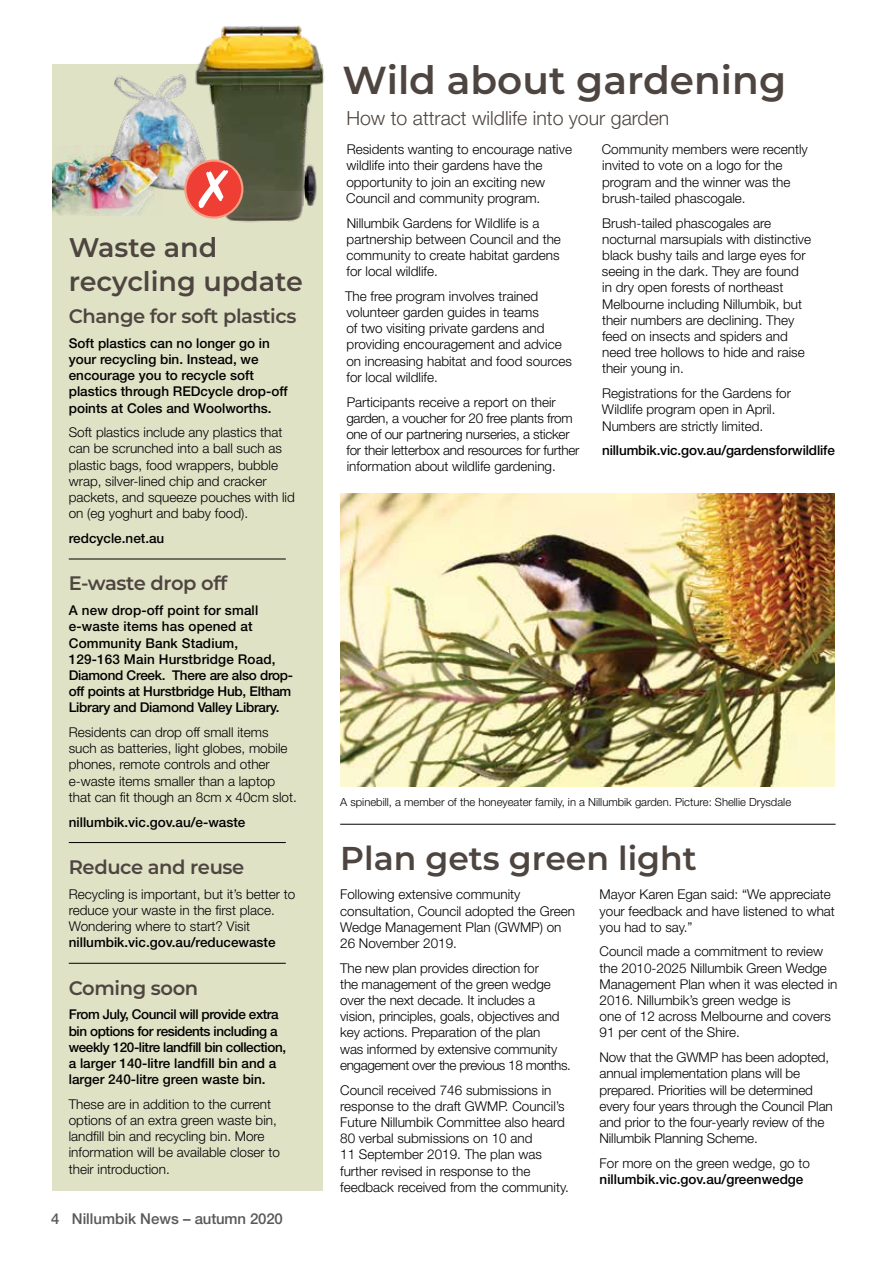
<style>
.page{position:relative;width:893px;height:1263px;background:#fff}
.page>*{position:absolute;margin:0;border:0;box-sizing:border-box;transform-origin:0 0}
.t1{font:600 39px "Montserrat";color:#4e4540}
.t2{font:600 33px "Montserrat";color:#4e4540}
.t3{font:600 27px/34.5px "Montserrat";color:#4e4540}
.t4{font:600 19.5px "Montserrat";letter-spacing:-.02em;color:#4e4540}
.t5{font:300 19.5px "Helvetica Neue LT";color:#4e4540}
.t6{font:500 15px "Helvetica Neue LT";color:#58595b}
.t7{font:300 13.5px/16.2px "Helvetica Neue LT";color:#000}
.t8{font:500 13.5px/16.2px "Helvetica Neue LT";color:#000}
.t9{font:500 13.5px/16.2px "Helvetica Neue LT";letter-spacing:-.02em;color:#000}
.t10{font:300 13.5px/16.2px "Helvetica Neue LT";letter-spacing:-.02em;color:#000}
.t11{font:500 13.5px/16.2px "Helvetica Neue LT";letter-spacing:-.03em;color:#000}
.t12{font:300 11.25px "Helvetica Neue LT";color:#000}
</style>
<div class="page">
<hr style="left:340px;top:824px;width:496px;height:1px;background:#000">
<img style="left:340px;top:493px;width:495px;height:294px">
<div style="left:52px;top:64px;width:270px;height:1127px;background:#e0e2c6"></div>
<hr style="left:69px;top:559px;width:217px;height:1px;background:#000">
<hr style="left:69px;top:842px;width:217px;height:1px;background:#000">
<hr style="left:69px;top:963px;width:217px;height:1px;background:#000">
<img style="left:94px;top:74px;width:94px;height:128px">
<img style="left:120px;top:111px;width:68px;height:72px">
<img style="left:53px;top:163px;width:3px;height:49px">
<img style="left:56px;top:146px;width:106px;height:70px">
<img style="left:188px;top:25px;width:137px;height:167px">
<img style="left:188px;top:192px;width:135px;height:38px">
<div style="left:185px;top:161px;width:57px;height:57px;background:#ef3e33;border-radius:50%"></div>
<div style="left:184px;top:159px;width:59px;height:60px;border:2px solid #f79e85;border-radius:50%"></div>
<svg style="left:198px;top:170px;width:30px;height:38px"></svg>
<h3 class="t3" style="left:69px;top:228px;width:236px">Waste and recycling update</h3>
<h3 class="t4" style="left:69px;top:302px;width:229px">Change for soft plastics</h3>
<p class="t8" style="left:69px;top:335px;width:220px">Soft plastics can no longer go in your recycling bin. Instead, we encourage you to recycle soft plastics through REDcycle drop-off points at Coles and Woolworths.</p>
<p class="t7" style="left:69px;top:424px;width:228px">Soft plastics include any plastics that can be scrunched into a ball such as plastic bags, food wrappers, bubble wrap, silver-lined chip and cracker packets, and squeeze pouches with lid on (eg yoghurt and baby food).</p>
<p class="t8" style="left:69px;top:530px;width:97px">redcycle.net.au</p>
<h3 class="t4" style="left:69px;top:570px;width:160px">E-waste drop off</h3>
<p class="t9" style="left:69px;top:602px;width:226px">A new drop-off point for small e-waste items has opened at<br>Community Bank Stadium,<br>129-163 Main Hurstbridge Road,<br>Diamond Creek. There are also drop&shy;off points at Hurstbridge Hub, Eltham<br>Library and Diamond Valley Library.</p>
<p class="t7" style="left:69px;top:724px;width:230px">Residents can drop off small items such as batteries, light globes, mobile phones, remote controls and other e-waste items smaller than a laptop that can fit though an 8cm x 40cm slot.</p>
<p class="t8" style="left:69px;top:813px;width:178px">nillumbik.vic.gov.au/e-waste</p>
<h3 class="t4" style="left:69px;top:853px;width:177px">Reduce and reuse</h3>
<p class="t7" style="left:69px;top:885px;width:228px">Recycling is important, but it’s better to reduce your waste in the first place.<br>Wondering where to start? Visit</p>
<p class="t8" style="left:69px;top:934px;width:208px">nillumbik.vic.gov.au/reducewaste</p>
<h3 class="t4" style="left:69px;top:974px;width:131px">Coming soon</h3>
<p class="t11" style="left:69px;top:1006px;width:219px">From July, Council will provide extra bin options for residents including a weekly 120-litre landfill bin collection, a larger 140-litre landfill bin and a larger 240-litre green waste bin.</p>
<p class="t7" style="left:69px;top:1096px;width:213px">These are in addition to the current options of an extra green waste bin, landfill bin and recycling bin. More information will be available closer to their introduction.</p>
<p class="t6" style="left:51px;top:1209px;width:233px">4 Nillumbik News – autumn 2020</p>
<h1 class="t1" style="left:343px;top:53px;width:445px">Wild about gardening</h1>
<h3 class="t5" style="left:346px;top:106px;width:324px">How to attract wildlife into your garden</h3>
<p class="t7" style="left:346px;top:141px;width:227px">Residents wanting to encourage native wildlife into their gardens have the opportunity to join an exciting new Council and community program.</p>
<p class="t7" style="left:346px;top:214px;width:216px">Nillumbik Gardens for Wildlife is a partnership between Council and the community to create habitat gardens for local wildlife.</p>
<p class="t7" style="left:345px;top:288px;width:228px">The free program involves trained volunteer garden guides in teams<br>of two visiting private gardens and providing encouragement and advice on increasing habitat and food sources for local wildlife.</p>
<p class="t10" style="left:346px;top:393px;width:235px">Participants receive a report on their garden, a voucher for 20 free plants from one of our partnering nurseries, a sticker for their letterbox and resources for further information about wildlife gardening.</p>
<p class="t7" style="left:602px;top:141px;width:208px">Community members were recently invited to vote on a logo for the program and the winner was the brush-tailed phascogale.</p>
<p class="t7" style="left:602px;top:214px;width:211px">Brush-tailed phascogales are nocturnal marsupials with distinctive black bushy tails and large eyes for seeing in the dark. They are found in dry open forests of northeast<br>Melbourne including Nillumbik, but their numbers are declining. They feed on insects and spiders and need tree hollows to hide and raise their young in.</p>
<p class="t7" style="left:602px;top:385px;width:191px">Registrations for the Gardens for<br>Wildlife program open in April.<br>Numbers are strictly limited.</p>
<p class="t8" style="left:602px;top:442px;width:234px">nillumbik.vic.gov.au/gardensforwildlife</p>
<p class="t12" style="left:340px;top:795px;width:452px">A spinebill, a member of the honeyeater family, in a Nillumbik garden. Picture: Shellie Drysdale</p>
<h2 class="t2" style="left:340px;top:835px;width:358px">Plan gets green light</h2>
<p class="t7" style="left:340px;top:886px;width:236px">Following extensive community consultation, Council adopted the Green<br>Wedge Management Plan (GWMP) on<br>26 November 2019.</p>
<p class="t7" style="left:340px;top:959px;width:232px">The new plan provides direction for<br>the management of the green wedge over the next decade. It includes a vision, principles, goals, objectives and key actions. Preparation of the plan<br>was informed by extensive community engagement over the previous 18 months.</p>
<p class="t7" style="left:340px;top:1081px;width:230px">Council received 746 submissions in response to the draft GWMP. Council’s Future Nillumbik Committee also heard 80 verbal submissions on 10 and<br>11 September 2019. The plan was further revised in response to the feedback received from the community.</p>
<p class="t7" style="left:600px;top:886px;width:237px">Mayor Karen Egan said: “We appreciate your feedback and have listened to what you had to say.”</p>
<p class="t7" style="left:600px;top:943px;width:239px">Council made a commitment to review the 2010-2025 Nillumbik Green Wedge Management Plan when it was elected in 2016. Nillumbik’s green wedge is<br>one of 12 across Melbourne and covers 91 per cent of the Shire.</p>
<p class="t7" style="left:600px;top:1049px;width:235px">Now that the GWMP has been adopted, annual implementation plans will be prepared. Priorities will be determined every four years through the Council Plan and prior to the four-yearly review of the Nillumbik Planning Scheme.</p>
<p class="t7" style="left:600px;top:1155px;width:212px">For more on the green wedge, go to</p>
<p class="t8" style="left:600px;top:1171px;width:205px">nillumbik.vic.gov.au/greenwedge</p>
</div>
